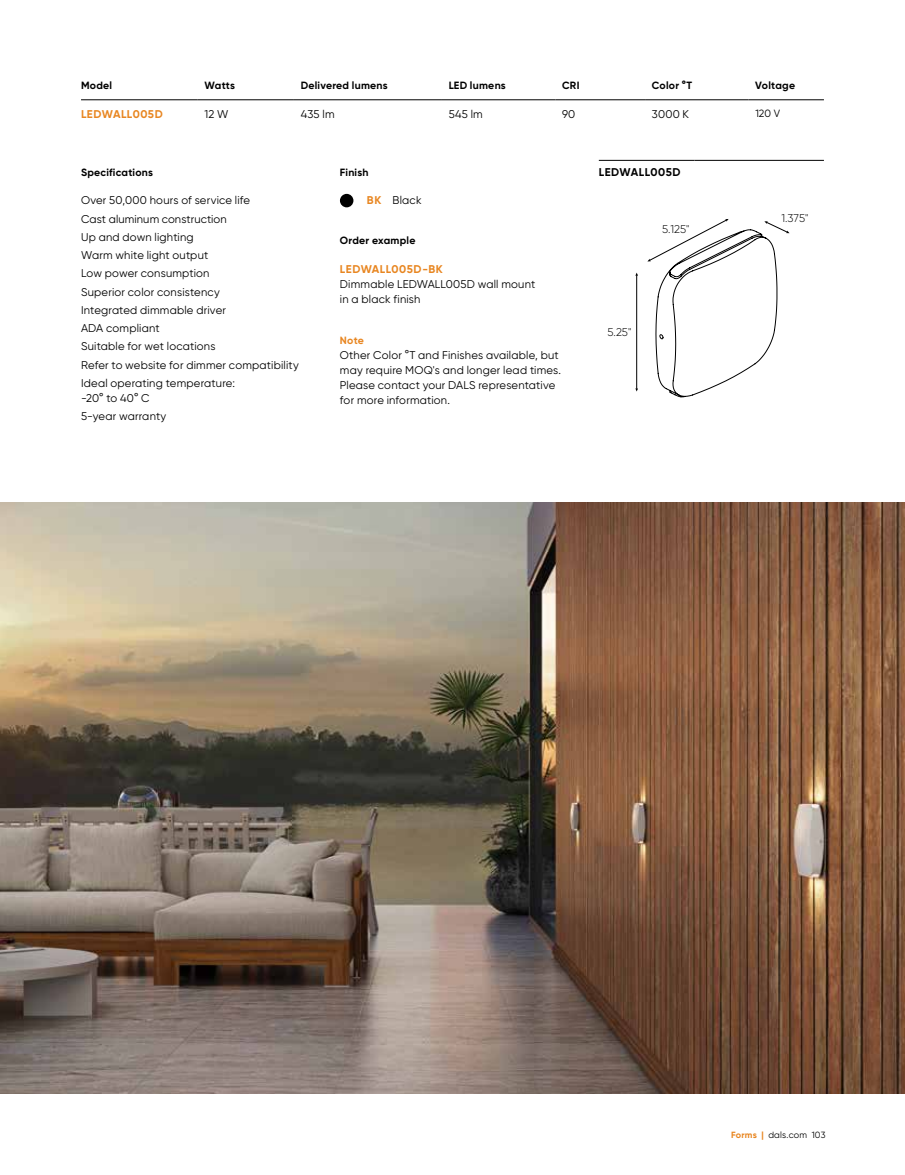
<style>
.page{position:relative;width:905px;height:1175px;background:#fff}
.page>*{position:absolute;margin:0;border:0;box-sizing:border-box;transform-origin:0 0}
.t1{font:11.25px/18.3px "Gilroy";letter-spacing:.015em;color:#000}
.t2{font:700 11.25px "Gilroy";letter-spacing:.04em;color:#e88621}
.t3{font:300 11.25px "Gilroy";color:#000}
.t4{font:700 11.25px "Gilroy";letter-spacing:.04em;color:#000}
.t5{font:700 10.5px "Gilroy";letter-spacing:.02em;color:#000}
.t6{font:700 10.5px "Gilroy";color:#e88621}
.t7{font:10.5px "Gilroy";color:#000}
.t8{font:9px "Gilroy";letter-spacing:.025em;color:#000}
.s1{font-weight:700;color:#e88621}
</style>
<div class="page">
<div style="left:340px;top:194px;width:13px;height:13px;background:#000;border-radius:50%"></div>
<hr style="left:598px;top:160px;width:96px;height:1px;background:#000">
<hr style="left:694px;top:160px;width:130px;height:1px;background:#000">
<hr style="left:81px;top:99px;width:117px;height:1px;background:#000">
<hr style="left:198px;top:99px;width:96px;height:1px;background:#000">
<hr style="left:294px;top:99px;width:148px;height:1px;background:#000">
<hr style="left:442px;top:99px;width:113px;height:1px;background:#000">
<hr style="left:555px;top:99px;width:90px;height:1px;background:#000">
<hr style="left:645px;top:99px;width:103px;height:1px;background:#000">
<hr style="left:748px;top:99px;width:76px;height:1px;background:#000">
<img style="left:0;top:502px;width:904px;height:592px">
<hr style="left:636px;top:275px;width:1px;height:114px;background:#000">
<svg style="left:647px;top:219px;width:142px;height:178px"></svg>
<p class="t5" style="left:81px;top:79px;width:33px">Model</p>
<p class="t5" style="left:204px;top:79px;width:32px">Watts</p>
<p class="t5" style="left:301px;top:79px;width:89px">Delivered lumens</p>
<p class="t5" style="left:448px;top:79px;width:59px">LED lumens</p>
<p class="t5" style="left:562px;top:79px;width:19px">CRI</p>
<p class="t5" style="left:651px;top:79px;width:42px">Color °T</p>
<p class="t5" style="left:755px;top:79px;width:41px">Voltage</p>
<p class="t2" style="left:81px;top:107px;width:83px">LEDWALL005D</p>
<p class="t1" style="left:204px;top:104px;width:25px">12 W</p>
<p class="t1" style="left:301px;top:104px;width:35px">435 lm</p>
<p class="t1" style="left:448px;top:104px;width:36px">545 lm</p>
<p class="t1" style="left:562px;top:104px;width:15px">90</p>
<p class="t1" style="left:652px;top:104px;width:39px">3000 K</p>
<p class="t7" style="left:755px;top:107px;width:26px">120 V</p>
<p class="t5" style="left:81px;top:166px;width:73px">Specifications</p>
<p class="t1" style="left:81px;top:191px;width:219px">Over 50,000 hours of service life<br>Cast aluminum construction<br>Up and down lighting<br>Warm white light output<br>Low power consumption<br>Superior color consistency<br>Integrated dimmable driver<br>ADA compliant<br>Suitable for wet locations<br>Refer to website for dimmer compatibility<br>Ideal operating temperature:</p>
<p class="t1" style="left:81px;top:388px;width:87px">-20° to 40° C<br>5-year warranty</p>
<p class="t5" style="left:340px;top:166px;width:30px">Finish</p>
<p class="t1" style="left:367px;top:191px;width:56px"><span class="s1">BK</span> Black</p>
<p class="t5" style="left:340px;top:234px;width:77px">Order example</p>
<p class="t2" style="left:340px;top:261px;width:104px">LEDWALL005D-BK</p>
<p class="t1" style="left:340px;top:276px;width:197px;line-height:15px">Dimmable LEDWALL005D wall mount in a black finish</p>
<p class="t6" style="left:340px;top:333px;width:26px">Note</p>
<p class="t1" style="left:340px;top:347px;width:223px;line-height:15px">Other Color °T and Finishes available, but may require MOQ's and longer lead times.<br>Please contact your DALS representative for more information.</p>
<p class="t4" style="left:598px;top:165px;width:83px">LEDWALL005D</p>
<p class="t3" style="left:662px;top:222px;width:29px">5.125"</p>
<p class="t3" style="left:607px;top:325px;width:25px">5.25"</p>
<p class="t3" style="left:781px;top:212px;width:29px">1.375"</p>
<p class="t8" style="left:731px;top:1129px;width:96px"><span class="s1">Forms |</span> dals.com 103</p>
</div>
